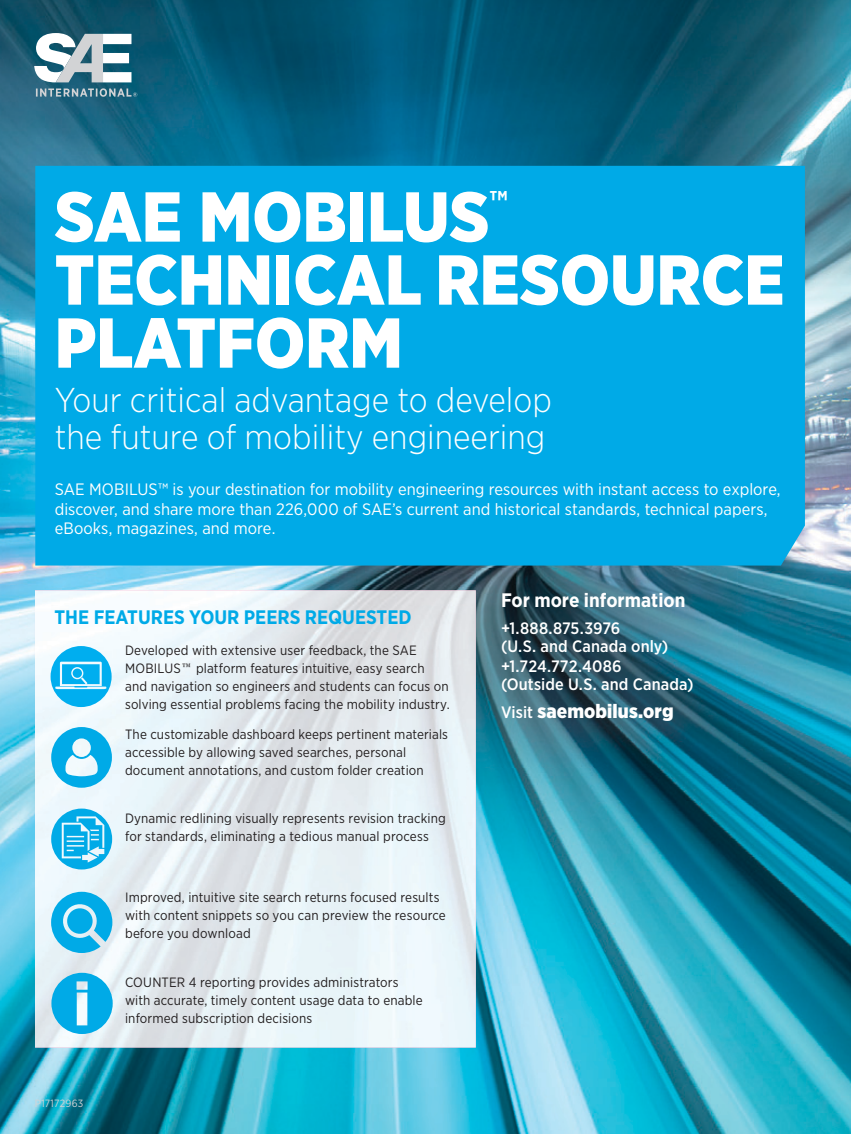
<style>
.page{position:relative;width:851px;height:1134px;background:#fff}
.page>*{position:absolute;margin:0;border:0;box-sizing:border-box;transform-origin:0 0}
.t1{font:900 70.5px/63px "Gotham Narrow";color:#fff}
.t2{font:300 34.5px/36.6px "Gotham Narrow";color:#fff}
.t3{font:700 30px "Gotham Narrow";color:#fff}
.t4{font:700 19.5px "Gotham Narrow";color:#00aae7}
.t5{font:900 19.5px "Gotham Narrow";letter-spacing:.005em;color:#fff}
.t6{font:700 19.5px "Gotham Narrow";color:#fff}
.t7{font:16.5px/19.5px "Gotham Narrow";color:#fff}
.t8{font:500 16.5px/18.3px "Gotham Narrow";letter-spacing:.005em;color:#fff}
.t9{font:13.5px/18px "Gotham Narrow";letter-spacing:.01em;color:#231f20}
.t10{font:10.5px "Gotham Narrow";letter-spacing:.025em;color:#d2d3d5}
.s1{font-weight:500;font-size:16.5px}
</style>
<div class="page">
<img style="left:0;top:0;width:850px;height:1134px">
<svg style="left:34px;top:33px;width:103px;height:64px"></svg>
<img style="left:476px;top:569px;width:261px;height:198px">
<div style="left:35px;top:166px;width:769px;height:400px;background:#00aae7"></div>
<img style="left:35px;top:590px;width:441px;height:458px">
<svg style="left:51px;top:892px;width:61px;height:61px;background:#4ec1eb"></svg>
<svg style="left:51px;top:727px;width:61px;height:61px"></svg>
<svg style="left:51px;top:809px;width:61px;height:61px;background:#5bc7ef"></svg>
<svg style="left:51px;top:973px;width:62px;height:61px;background:#4fc2eb"></svg>
<svg style="left:51px;top:646px;width:61px;height:61px"></svg>
<svg style="left:182px;top:663px;width:8px;height:4px"></svg>
<h1 class="t1" style="left:55px;top:185px;width:436px">SAE MOBILUS</h1>
<h3 class="t3" style="left:489px;top:182px;width:20px">™</h3>
<h1 class="t1" style="left:55px;top:248px;width:731px">TECHNICAL RESOURCE<br>PLATFORM</h1>
<h2 class="t2" style="left:55px;top:381px;width:498px">Your critical advantage to develop the future of mobility engineering</h2>
<p class="t7" style="left:55px;top:479px;width:727px">SAE MOBILUS™ is your destination for mobility engineering resources with instant access to explore, discover, and share more than 226,000 of SAE’s current and historical standards, technical papers, eBooks, magazines, and more.</p>
<h3 class="t4" style="left:55px;top:604px;width:358px">THE FEATURES YOUR PEERS REQUESTED</h3>
<p class="t9" style="left:125px;top:641px;width:326px">Developed with extensive user feedback, the SAE MOBILUS platform features intuitive, easy search and navigation so engineers and students can focus on solving essential problems facing the mobility industry.</p>
<p class="t9" style="left:125px;top:725px;width:324px">The customizable dashboard keeps pertinent materials accessible by allowing saved searches, personal document annotations, and custom folder creation</p>
<p class="t9" style="left:125px;top:809px;width:322px">Dynamic redlining visually represents revision tracking for standards, eliminating a tedious manual process</p>
<p class="t10" style="left:35px;top:1097px;width:50px">P17172963</p>
<p class="t9" style="left:125px;top:888px;width:322px">Improved, intuitive site search returns focused results with content snippets so you can preview the resource before you download</p>
<p class="t9" style="left:125px;top:973px;width:299px">COUNTER 4 reporting provides administrators with accurate, timely content usage data to enable informed subscription decisions</p>
<h3 class="t6" style="left:501px;top:588px;width:186px">For more information</h3>
<p class="t8" style="left:501px;top:619px;width:169px">+1.888.875.3976<br>(U.S. and Canada only)</p>
<p class="t8" style="left:501px;top:657px;width:194px">+1.724.772.4086<br>(Outside U.S. and Canada)</p>
<h3 class="t5" style="left:501px;top:699px;width:174px"><span class="s1">Visit</span> saemobilus.org</h3>
</div>
